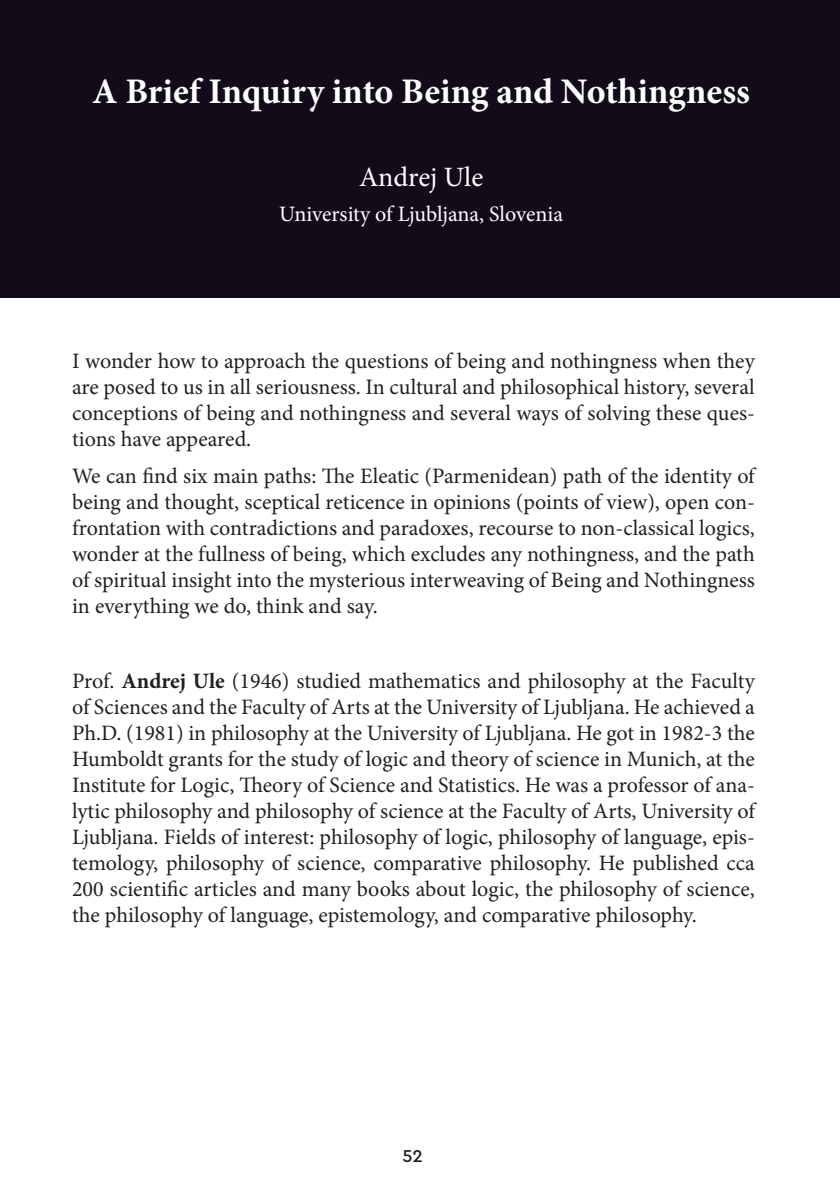
<style>
.page{position:relative;width:840px;height:1191px;background:#fff}
.page>*{position:absolute;margin:0;border:0;box-sizing:border-box;transform-origin:0 0}
.NASLOV_1{font:700 36px "Minion Pro";color:#fff}
.AVTOR{font:28px "Minion Pro";letter-spacing:-.005em;color:#fff}
.t1{font:22px/26px "Minion Pro";color:#231f20;text-align:justify}
.USTANOVA{font:22px "Minion Pro";letter-spacing:-.005em;color:#fff}
.t2{font:500 18px "Cera Pro";color:#231f20}
.s1{font-weight:700}
</style>
<div class="page">
<div style="left:0;top:0;width:839px;height:298px;background:#120b19"></div>
<p class="NASLOV_1" style="left:92px;top:66px;width:659px">A Brief Inquiry into Being and Nothingness</p>
<p class="AVTOR" style="left:359px;top:158px;width:126px">Andrej Ule</p>
<p class="USTANOVA" style="left:279px;top:199px;width:285px">University of Ljubljana, Slovenia</p>
<p class="t1" style="left:72px;top:348px;width:684px">I wonder how to approach the questions of being and nothingness when they are posed to us in all seriousness. In cultural and philosophical history, several conceptions of being and nothingness and several ways of solving these ques&shy;tions have appeared.</p>
<p class="t1" style="left:72px;top:463px;width:684px">We can find six main paths: The Eleatic (Parmenidean) path of the identity of being and thought, sceptical reticence in opinions (points of view), open con&shy;frontation with contradictions and paradoxes, recourse to non-classical logics, wonder at the fullness of being, which excludes any nothingness, and the path of spiritual insight into the mysterious interweaving of Being and Nothingness in everything we do, think and say.</p>
<p class="t1" style="left:72px;top:668px;width:684px">Prof. <span class="s1">Andrej Ule</span> (1946) studied mathematics and philosophy at the Faculty of Sciences and the Faculty of Arts at the University of Ljubljana. He achieved a Ph.D. (1981) in philosophy at the University of Ljubljana. He got in 1982-3 the Humboldt grants for the study of logic and theory of science in Munich, at the Institute for Logic, Theory of Science and Statistics. He was a professor of ana&shy;lytic philosophy and philosophy of science at the Faculty of Arts, University of Ljubljana. Fields of interest: philosophy of logic, philosophy of language, epis&shy;temology, philosophy of science, comparative philosophy. He published cca 200 scientific articles and many books about logic, the philosophy of science, the philosophy of language, epistemology, and comparative philosophy.</p>
<p class="t2" style="left:402px;top:1144px;width:22px">52</p>
</div>
